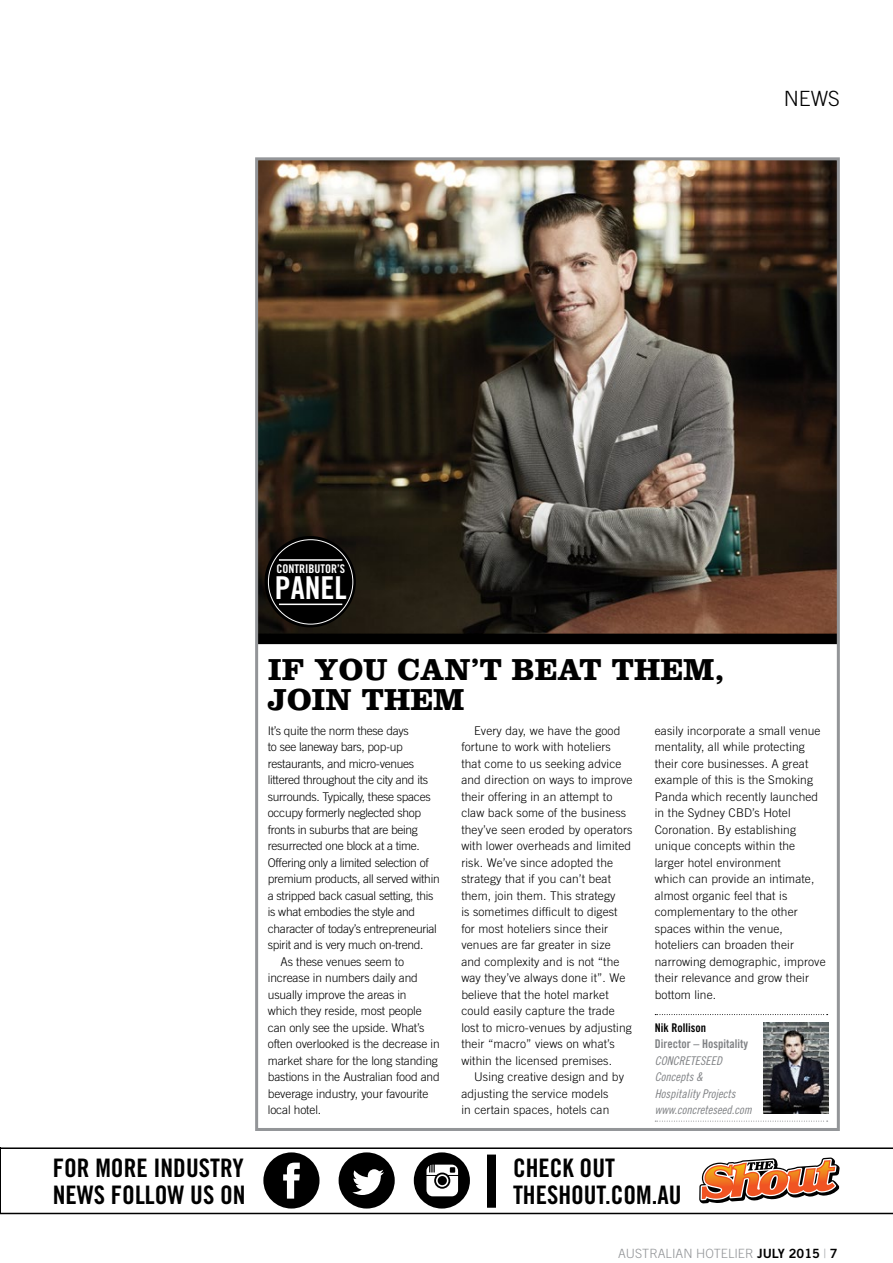
<style>
.page{position:relative;width:893px;height:1263px;background:#fff}
.page>*{position:absolute;margin:0;border:0;box-sizing:border-box;transform-origin:0 0}
.t1{font:700 31.5px/30px "Clarendon";color:#000}
.t2{font:31.5px "Trade Gothic Bold Cond Twenty";color:#fff}
.t3{font:25.5px/27px "Trade Gothic Bold Cond Twenty";color:#000}
.t4{font:300 21px "Trade Gothic";color:#000}
.t5{font:300 12.75px "Trade Gothic";color:#939598}
.t6{font:300 12px/16.5px "Trade Gothic";letter-spacing:.01em;color:#000}
.t7{font:300 12px "Trade Gothic";letter-spacing:-.025em;color:#000}
.t8{font:300 12px "Trade Gothic";letter-spacing:-.01em;color:#000}
.t9{font:12px/16.5px "Trade Gothic Cond Eighteen Obl";color:#808285}
.t10{font:12px "Trade Gothic Bold Cond Twenty";color:#fff}
.s1{font-family:"Trade Gothic Bold Cond Twenty";color:#000}
.s2{font-family:"Trade Gothic Bold Cond Twenty"}
.s3{font-family:"Trade Gothic Bold Two";font-weight:400;color:#000}
.s4{color:#a7a9ac}
</style>
<div class="page">
<img style="left:259px;top:161px;width:577px;height:473px">
<svg style="left:699px;top:1157px;width:141px;height:46px"></svg>
<svg style="left:263px;top:1152px;width:56px;height:56px"></svg>
<svg style="left:414px;top:1152px;width:56px;height:56px"></svg>
<svg style="left:339px;top:1152px;width:56px;height:56px"></svg>
<div style="left:487px;top:1154px;width:9px;height:54px;background:#000"></div>
<hr style="left:0;top:1147px;width:893px;height:2px;background:#000">
<hr style="left:0;top:1213px;width:893px;height:1px;background:#000">
<svg style="left:655px;top:1014px;width:173px;height:1px"></svg>
<svg style="left:655px;top:1121px;width:173px;height:1px"></svg>
<img style="left:764px;top:1022px;width:64px;height:92px">
<div style="left:257px;top:634px;width:581px;height:10px;background:#000"></div>
<div style="left:264px;top:536px;width:92px;height:91px;background:#000;border-radius:50%"></div>
<hr style="left:279px;top:559px;width:63px;height:2px;background:#fff">
<hr style="left:279px;top:603px;width:63px;height:2px;background:#fff">
<div style="left:255px;top:157px;width:585px;height:974px;border:3px solid #939598"></div>
<hr style="left:0;top:1147px;width:1px;height:67px;background:#000">
<p class="t4" style="left:784px;top:86px;width:58px">NEWS</p>
<p class="t10" style="left:276px;top:561px;width:70px">CONTRIBUTOR’S</p>
<p class="t2" style="left:275px;top:569px;width:73px">PANEL</p>
<p class="t1" style="left:268px;top:654px;width:458px">IF YOU CAN’T BEAT THEM,<br>JOIN THEM</p>
<p class="t7" style="left:268px;top:723px;width:142px">It’s quite the norm these days</p>
<p class="t7" style="left:268px;top:740px;width:136px">to see laneway bars, pop-up</p>
<p class="t7" style="left:268px;top:756px;width:148px">restaurants, and micro-venues</p>
<p class="t7" style="left:268px;top:773px;width:162px">littered throughout the city and its</p>
<p class="t7" style="left:268px;top:789px;width:164px">surrounds. Typically, these spaces</p>
<p class="t7" style="left:268px;top:806px;width:155px">occupy formerly neglected shop</p>
<p class="t7" style="left:268px;top:822px;width:152px">fronts in suburbs that are being</p>
<p class="t7" style="left:268px;top:839px;width:154px">resurrected one block at a time.</p>
<p class="t7" style="left:268px;top:855px;width:162px">Offering only a limited selection of</p>
<p class="t7" style="left:268px;top:872px;width:173px">premium products, all served within</p>
<p class="t7" style="left:268px;top:888px;width:167px">a stripped back casual setting, this</p>
<p class="t7" style="left:268px;top:905px;width:149px">is what embodies the style and</p>
<p class="t7" style="left:268px;top:921px;width:171px">character of today’s entrepreneurial</p>
<p class="t7" style="left:268px;top:938px;width:157px">spirit and is very much on-trend.</p>
<p class="t8" style="left:281px;top:954px;width:125px">As these venues seem to</p>
<p class="t8" style="left:268px;top:971px;width:151px">increase in numbers daily and</p>
<p class="t8" style="left:268px;top:987px;width:140px">usually improve the areas in</p>
<p class="t8" style="left:268px;top:1004px;width:155px">which they reside, most people</p>
<p class="t8" style="left:268px;top:1020px;width:158px">can only see the upside. What’s</p>
<p class="t8" style="left:268px;top:1037px;width:173px">often overlooked is the decrease in</p>
<p class="t8" style="left:268px;top:1053px;width:172px">market share for the long standing</p>
<p class="t8" style="left:268px;top:1070px;width:173px">bastions in the Australian food and</p>
<p class="t8" style="left:268px;top:1086px;width:162px">beverage industry, your favourite</p>
<p class="t8" style="left:268px;top:1103px;width:55px">local hotel.</p>
<p class="t6" style="left:474px;top:722px;width:148px">Every day, we have the good</p>
<p class="t6" style="left:461px;top:739px;width:151px">fortune to work with hoteliers</p>
<p class="t6" style="left:461px;top:755px;width:162px">that come to us seeking advice</p>
<p class="t6" style="left:461px;top:772px;width:173px">and direction on ways to improve</p>
<p class="t6" style="left:461px;top:788px;width:152px">their offering in an attempt to</p>
<p class="t6" style="left:461px;top:805px;width:166px">claw back some of the business</p>
<p class="t6" style="left:461px;top:821px;width:173px">they’ve seen eroded by operators</p>
<p class="t6" style="left:461px;top:838px;width:171px">with lower overheads and limited</p>
<p class="t6" style="left:461px;top:854px;width:153px">risk. We’ve since adopted the</p>
<p class="t6" style="left:461px;top:871px;width:151px">strategy that if you can’t beat</p>
<p class="t6" style="left:461px;top:887px;width:156px">them, join them. This strategy</p>
<p class="t6" style="left:461px;top:904px;width:158px">is sometimes difficult to digest</p>
<p class="t6" style="left:461px;top:920px;width:148px">for most hoteliers since their</p>
<p class="t6" style="left:461px;top:937px;width:151px">venues are far greater in size</p>
<p class="t6" style="left:461px;top:953px;width:160px">and complexity and is not “the</p>
<p class="t6" style="left:461px;top:970px;width:166px">way they’ve always done it”. We</p>
<p class="t6" style="left:461px;top:986px;width:149px">believe that the hotel market</p>
<p class="t6" style="left:461px;top:1003px;width:155px">could easily capture the trade</p>
<p class="t6" style="left:461px;top:1019px;width:172px">lost to micro-venues by adjusting</p>
<p class="t6" style="left:461px;top:1036px;width:155px">their “macro” views on what’s</p>
<p class="t6" style="left:461px;top:1052px;width:152px">within the licensed premises.</p>
<p class="t6" style="left:474px;top:1069px;width:151px">Using creative design and by</p>
<p class="t6" style="left:461px;top:1085px;width:149px">adjusting the service models</p>
<p class="t6" style="left:461px;top:1102px;width:150px">in certain spaces, hotels can</p>
<p class="t6" style="left:655px;top:722px;width:172px">easily incorporate a small venue mentality, all while protecting their core businesses. A great example of this is the Smoking<br>Panda which recently launched in the Sydney CBD’s Hotel<br>Coronation. By establishing unique concepts within the larger hotel environment<br>which can provide an intimate, almost organic feel that is complementary to the other spaces within the venue, hoteliers can broaden their narrowing demographic, improve their relevance and grow their bottom line.</p>
<p class="t9" style="left:655px;top:1019px;width:98px"><span class="s1">Nik Rollison<br></span><span class="s2">Director – Hospitality<br></span>CONCRETESEED<br>Concepts &amp;<br>Hospitality Projects www.concreteseed.com</p>
<p class="t3" style="left:53px;top:1154px;width:194px">FOR MORE INDUSTRY<br>NEWS FOLLOW US ON</p>
<p class="t3" style="left:513px;top:1154px;width:170px">CHECK OUT<br>THESHOUT.COM.AU</p>
<p class="t5" style="left:618px;top:1246px;width:221px">AUSTRALIAN HOTELIER <span class="s3">JULY 2015</span> <span class="s4">|</span> <span class="s3">7</span></p>
</div>
